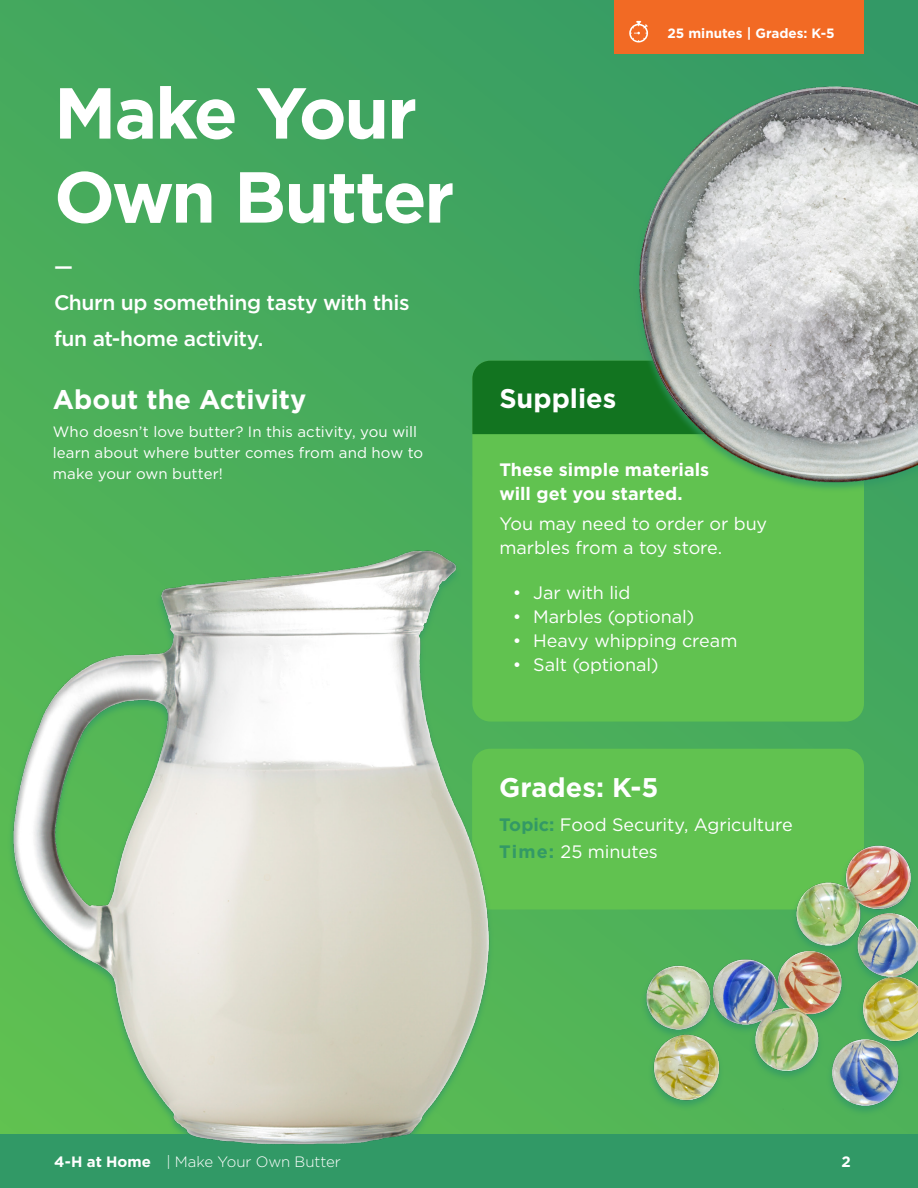
<style>
.page{position:relative;width:918px;height:1188px;background:#fff}
.page>*{position:absolute;margin:0;border:0;box-sizing:border-box;transform-origin:0 0}
.t1{font:700 72px/84px "Gotham";letter-spacing:-.035em;color:#fff}
.t2{font:700 27px "Gotham";color:#fff}
.t3{font:500 21px/36px "Gotham";letter-spacing:-.02em;color:#fff}
.t4{font:18px/24px "Gotham";letter-spacing:-.005em;color:#fff}
.t5{font:700 18px/24px "Gotham";letter-spacing:.005em;color:#fff}
.t6{font:15px/21px "Gotham";letter-spacing:.005em;color:#fff}
.t7{font:300 15px "Gotham";letter-spacing:-.005em;color:#fff}
.t8{font:700 15px "Gotham";color:#fff}
.t9{font:700 13.5px "Gotham";color:#fff}
.s1{font-weight:700;color:#396}
.s2{font-weight:700}
</style>
<div class="page">
<div style="left:0;top:1134px;width:918px;height:54px;background:#319966"></div>
<div style="left:0;top:0;width:918px;height:1134px;background:#45a95e"></div>
<div style="left:472px;top:361px;width:392px;height:361px;background:#61c250;border-radius:18px"></div>
<div style="left:472px;top:361px;width:115px;height:73px;background:#127420"></div>
<div style="left:614px;top:0;width:250px;height:54px;background:#f26a24"></div>
<svg style="left:629px;top:21px;width:19px;height:21px"></svg>
<div style="left:472px;top:749px;width:392px;height:161px;background:#61c250;border-radius:18px"></div>
<img style="left:587px;top:56px;width:331px;height:433px">
<img style="left:0;top:477px;width:507px;height:668px">
<img style="left:580px;top:845px;width:338px;height:289px">
<h1 class="t1" style="left:54px;top:71px;width:402px">Make Your<br>Own Butter</h1>
<p class="t3" style="left:54px;top:248px;width:357px">—<br>Churn up something tasty with this fun at-home activity.</p>
<h2 class="t2" style="left:53px;top:382px;width:255px">About the Activity</h2>
<p class="t6" style="left:53px;top:421px;width:372px">Who doesn’t love butter? In this activity, you will learn about where butter comes from and how to make your own butter!</p>
<p class="t9" style="left:668px;top:25px;width:169px">25 minutes | Grades: K-5</p>
<h2 class="t2" style="left:499px;top:381px;width:118px">Supplies</h2>
<p class="t5" style="left:499px;top:457px;width:211px">These simple materials will get you started.</p>
<p class="t4" style="left:499px;top:512px;width:269px">You may need to order or buy marbles from a toy store.</p>
<p class="t4" style="left:513px;top:580px;width:119px">• Jar with lid</p>
<p class="t4" style="left:513px;top:604px;width:183px">• Marbles (optional)</p>
<p class="t4" style="left:513px;top:628px;width:226px">• Heavy whipping cream</p>
<p class="t4" style="left:513px;top:652px;width:147px">• Salt (optional)</p>
<h2 class="t2" style="left:499px;top:770px;width:161px">Grades: K-5</h2>
<p class="t4" style="left:499px;top:811px;width:295px;line-height:27px"><span class="s1">Topic:</span> Food Security, Agriculture<br><span class="s1">Time:</span> 25 minutes</p>
<p class="t7" style="left:54px;top:1152px;width:288px"><span class="s2">4-H at Home</span> | Make Your Own Butter</p>
<p class="t8" style="left:842px;top:1152px;width:11px">2</p>
</div>
